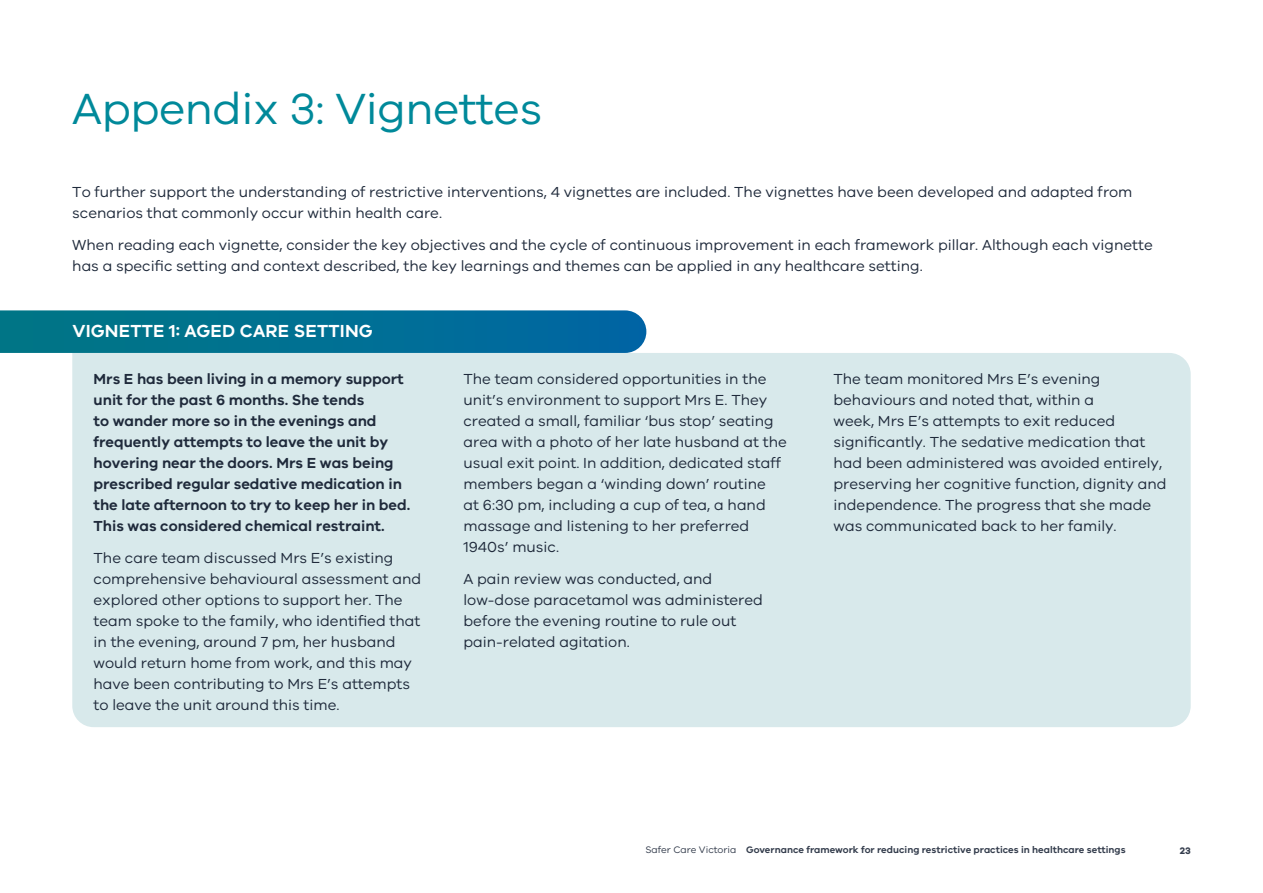
<style>
.page{position:relative;width:1263px;height:893px;background:#fff}
.page>*{position:absolute;margin:0;border:0;box-sizing:border-box;transform-origin:0 0}
.t1{font:45px "VIC";letter-spacing:-.01em;color:#00899a}
.t2{font:600 18px "VIC";letter-spacing:.01em;color:#fff}
.t3{font:15px/21px "VIC";color:#1f2a3b}
.t4{font:600 15px/21px "VIC";color:#1f2a3b}
.t5{font:600 9.75px "VIC";color:#333c4c}
.t6{font:700 9.75px "VIC";color:#333c4c}
.s1{font-weight:400}
</style>
<div class="page">
<div style="left:72px;top:353px;width:1119px;height:374px;background:#d8e9eb"></div>
<svg style="left:0;top:310px;width:646px;height:43px;background:#047195"></svg>
<h1 class="t1" style="left:72px;top:82px;width:471px">Appendix 3: Vignettes</h1>
<p class="t3" style="left:72px;top:181px;width:1062px">To further support the understanding of restrictive interventions, 4 vignettes are included. The vignettes have been developed and adapted from scenarios that commonly occur within health care.</p>
<p class="t3" style="left:72px;top:234px;width:1082px">When reading each vignette, consider the key objectives and the cycle of continuous improvement in each framework pillar. Although each vignette has a specific setting and context described, the key learnings and themes can be applied in any healthcare setting.</p>
<p class="t2" style="left:72px;top:320px;width:302px">VIGNETTE 1: AGED CARE SETTING</p>
<p class="t4" style="left:94px;top:368px;width:318px">Mrs E has been living in a memory support unit for the past 6 months. She tends<br>to wander more so in the evenings and frequently attempts to leave the unit by hovering near the doors. Mrs E was being prescribed regular sedative medication in the late afternoon to try to keep her in bed.<br>This was considered chemical restraint.</p>
<p class="t3" style="left:94px;top:547px;width:329px">The care team discussed Mrs E’s existing comprehensive behavioural assessment and explored other options to support her. The team spoke to the family, who identified that in the evening, around 7 pm, her husband would return home from work, and this may have been contributing to Mrs E’s attempts to leave the unit around this time.</p>
<p class="t3" style="left:463px;top:368px;width:325px">The team considered opportunities in the unit’s environment to support Mrs E. They created a small, familiar ‘bus stop’ seating area with a photo of her late husband at the usual exit point. In addition, dedicated staff members began a ‘winding down’ routine<br>at 6:30 pm, including a cup of tea, a hand massage and listening to her preferred 1940s’ music.</p>
<p class="t3" style="left:463px;top:568px;width:301px">A pain review was conducted, and low‑dose paracetamol was administered before the evening routine to rule out pain‑related agitation.</p>
<p class="t3" style="left:833px;top:368px;width:334px">The team monitored Mrs E’s evening behaviours and noted that, within a<br>week, Mrs E’s attempts to exit reduced significantly. The sedative medication that had been administered was avoided entirely, preserving her cognitive function, dignity and independence. The progress that she made was communicated back to her family.</p>
<p class="t5" style="left:645px;top:844px;width:482px"><span class="s1">Safer Care Victoria</span> Governance framework for reducing restrictive practices in healthcare settings</p>
<p class="t6" style="left:1180px;top:844px;width:12px">23</p>
</div>
